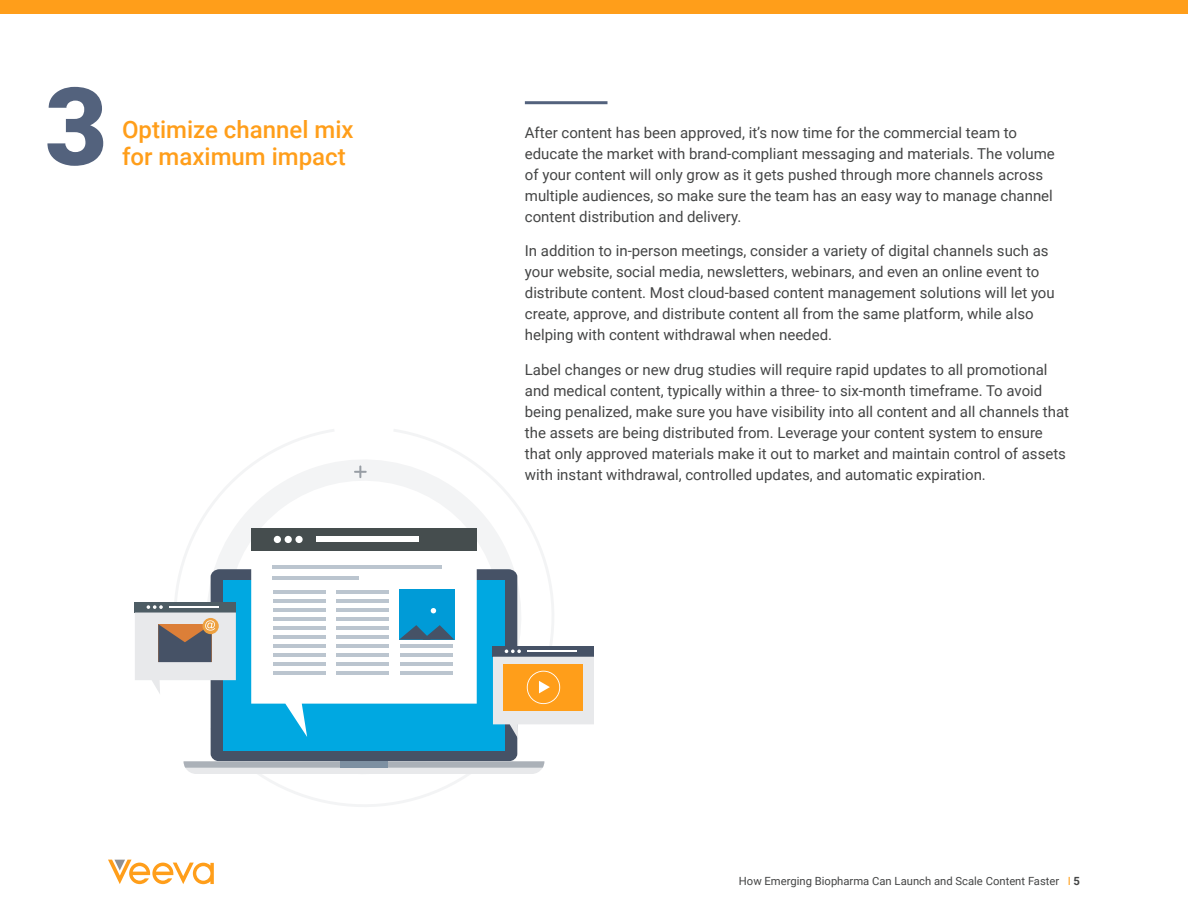
<style>
.page{position:relative;width:1188px;height:918px;background:#fff}
.page>*{position:absolute;margin:0;border:0;box-sizing:border-box;transform-origin:0 0}
.t1{font:900 108px "Roboto";color:#53627d}
.t2{font:500 24px "Roboto";color:#ff9e1a}
.t3{font:15px/21px "Roboto";color:#444545}
.t4{font:11.25px "Roboto";color:#444545}
.s1{color:#ff9e1a}
.s2{font-weight:700}
</style>
<div class="page">
<div style="left:0;top:0;width:1188px;height:14px;background:#ff9e1a"></div>
<svg style="left:108px;top:860px;width:106px;height:24px"></svg>
<hr style="left:525px;top:101px;width:83px;height:3px;background:#53627d">
<svg style="left:135px;top:429px;width:459px;height:378px"></svg>
<h1 class="t1" style="left:45px;top:51px;width:64px">3</h1>
<h2 class="t2" style="left:122px;top:112px;width:233px">Optimize channel mix</h2>
<h2 class="t2" style="left:122px;top:139px;width:225px">for maximum impact</h2>
<p class="t3" style="left:525px;top:122px;width:531px">After content has been approved, it’s now time for the commercial team to educate the market with brand-compliant messaging and materials. The volume of your content will only grow as it gets pushed through more channels across multiple audiences, so make sure the team has an easy way to manage channel content distribution and delivery.</p>
<p class="t3" style="left:525px;top:240px;width:531px">In addition to in-person meetings, consider a variety of digital channels such as your website, social media, newsletters, webinars, and even an online event to distribute content. Most cloud-based content management solutions will let you create, approve, and distribute content all from the same platform, while also helping with content withdrawal when needed.</p>
<p class="t3" style="left:525px;top:359px;width:546px">Label changes or new drug studies will require rapid updates to all promotional and medical content, typically within a three- to six-month timeframe. To avoid being penalized, make sure you have visibility into all content and all channels that the assets are being distributed from. Leverage your content system to ensure that only approved materials make it out to market and maintain control of assets with instant withdrawal, controlled updates, and automatic expiration.</p>
<p class="t4" style="left:739px;top:873px;width:343px">How Emerging Biopharma Can Launch and Scale Content Faster <span class="s1">I</span> <span class="s2">5</span></p>
</div>
